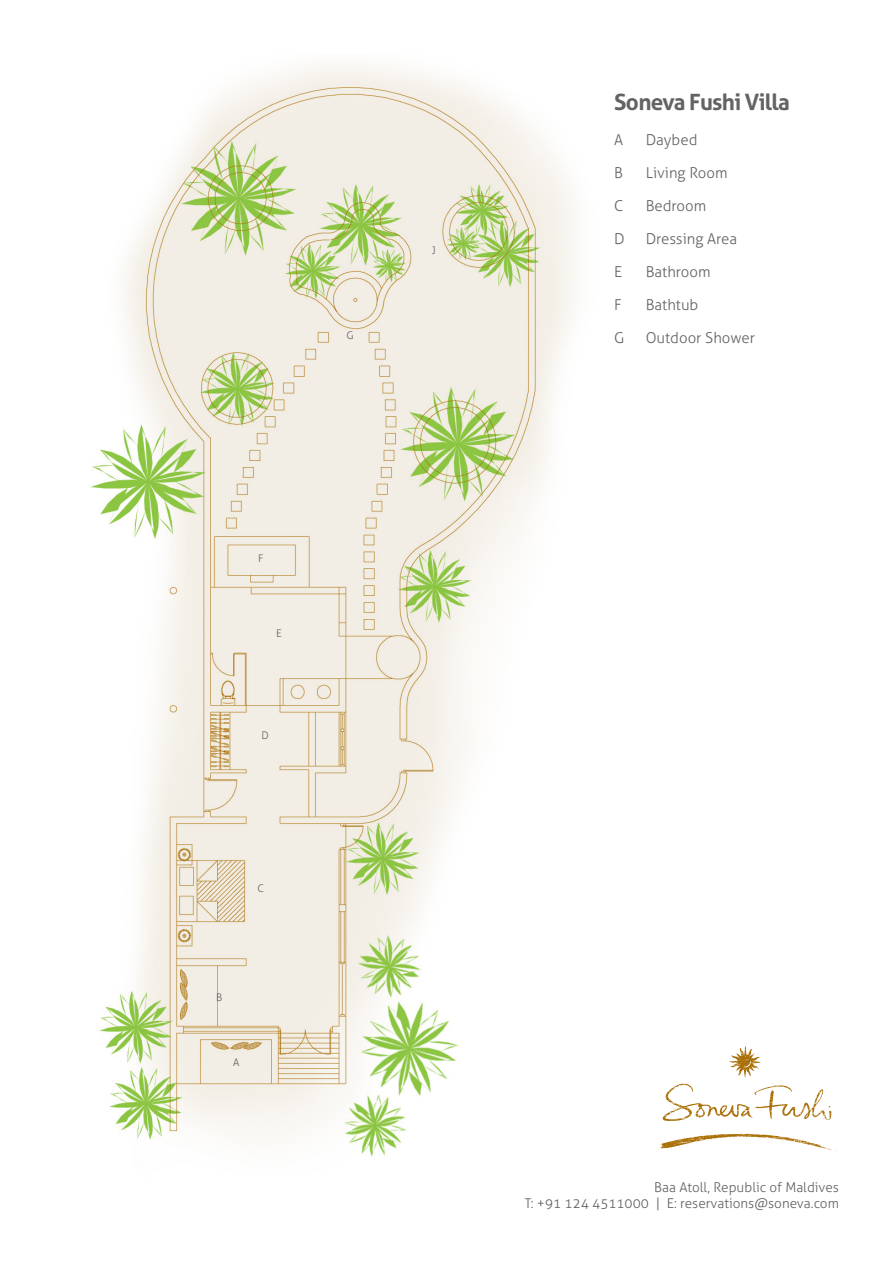
<style>
.page{position:relative;width:893px;height:1263px;background:#fff}
.page>*{position:absolute;margin:0;border:0;box-sizing:border-box;transform-origin:0 0}
.t1{font:700 22.5px "Aller";letter-spacing:-.03em;color:#636366}
.t2{font:300 15px "Aller";color:#636366}
.t3{font:300 13.5px "Aller";color:#636366}
.t4{font:300 10.5px "Aller";color:#636366}
</style>
<div class="page">
<img style="left:90px;top:64px;width:488px;height:1093px">
<svg style="left:662px;top:1083px;width:170px;height:38px"></svg>
<svg style="left:660px;top:1134px;width:179px;height:19px"></svg>
<svg style="left:729px;top:1046px;width:31px;height:31px"></svg>
<p class="t4" style="left:346px;top:329px;width:9px">G</p>
<p class="t4" style="left:432px;top:244px;width:6px">J</p>
<p class="t4" style="left:258px;top:552px;width:7px">F</p>
<p class="t4" style="left:276px;top:627px;width:7px">E</p>
<p class="t4" style="left:261px;top:729px;width:9px">D</p>
<p class="t4" style="left:258px;top:882px;width:8px">C</p>
<p class="t4" style="left:216px;top:991px;width:8px">B</p>
<p class="t4" style="left:233px;top:1055px;width:8px">A</p>
<p class="t1" style="left:614px;top:88px;width:177px">Soneva Fushi Villa</p>
<p class="t2" style="left:646px;top:130px;width:53px">Daybed</p>
<p class="t2" style="left:614px;top:130px;width:11px">A</p>
<p class="t2" style="left:614px;top:163px;width:10px">B</p>
<p class="t2" style="left:646px;top:163px;width:83px">Living Room</p>
<p class="t2" style="left:614px;top:196px;width:11px">C</p>
<p class="t2" style="left:646px;top:196px;width:62px">Bedroom</p>
<p class="t2" style="left:614px;top:229px;width:12px">D</p>
<p class="t2" style="left:646px;top:229px;width:93px">Dressing Area</p>
<p class="t2" style="left:614px;top:262px;width:10px">E</p>
<p class="t2" style="left:646px;top:262px;width:66px">Bathroom</p>
<p class="t2" style="left:614px;top:295px;width:9px">F</p>
<p class="t2" style="left:646px;top:295px;width:54px">Bathtub</p>
<p class="t2" style="left:614px;top:328px;width:12px">G</p>
<p class="t2" style="left:646px;top:328px;width:111px">Outdoor Shower</p>
<p class="t3" style="left:654px;top:1179px;width:186px">Baa Atoll, Republic of Maldives</p>
<p class="t3" style="left:667px;top:1195px;width:174px">:E reservations@soneva.com</p>
<p class="t3" style="left:656px;top:1195px;width:6px">|</p>
<p class="t3" style="left:525px;top:1195px;width:126px">:T +91 124 4511000</p>
</div>
